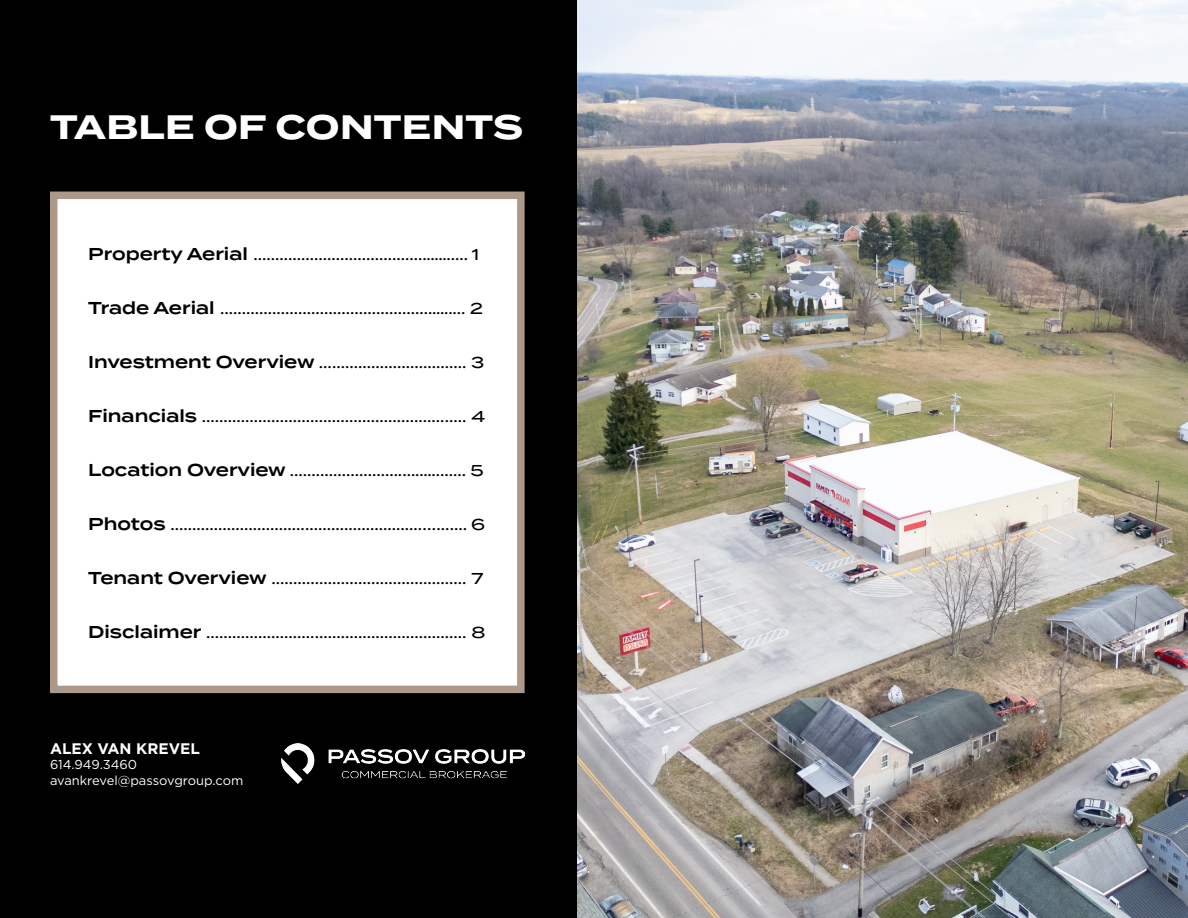
<style>
.page{position:relative;width:1188px;height:918px;background:#fff}
.page>*{position:absolute;margin:0;border:0;box-sizing:border-box;transform-origin:0 0}
.t1{font:700 33.9px "Termina";letter-spacing:.01em;color:#fff}
.t2{font:500 15.75px "Termina";color:#000}
.t3{font:700 15.3px "Gotham";color:#fff}
.t4{font:12.9px/15.5px "Gotham";color:#fff}
.s1{font-weight:600;font-size:17.25px}
</style>
<div class="page">
<img style="left:577px;top:0;width:611px;height:918px">
<div style="left:0;top:0;width:577px;height:918px;background:#000"></div>
<div style="left:50px;top:192px;width:475px;height:501px;background:#fff;border:8px solid #ad998a"></div>
<img style="left:281px;top:743px;width:244px;height:40px">
<h1 class="t1" style="left:50px;top:101px;width:475px">TABLE OF CONTENTS</h1>
<p class="t2" style="left:88px;top:243px;width:392px"><span class="s1">Property Aerial</span> .................................................. 1</p>
<p class="t2" style="left:88px;top:297px;width:396px"><span class="s1">Trade Aerial</span> ......................................................... 2</p>
<p class="t2" style="left:88px;top:351px;width:398px"><span class="s1">Investment Overview</span> .................................. 3</p>
<p class="t2" style="left:88px;top:405px;width:398px"><span class="s1">Financials</span> ............................................................. 4</p>
<p class="t2" style="left:88px;top:459px;width:397px"><span class="s1">Location Overview</span> ......................................... 5</p>
<p class="t2" style="left:88px;top:513px;width:398px"><span class="s1">Photos</span> .................................................................... 6</p>
<p class="t2" style="left:88px;top:567px;width:397px"><span class="s1">Tenant Overview</span> ............................................. 7</p>
<p class="t2" style="left:88px;top:621px;width:399px"><span class="s1">Disclaimer</span> ............................................................ 8</p>
<p class="t3" style="left:50px;top:738px;width:151px">ALEX VAN KREVEL</p>
<p class="t4" style="left:50px;top:757px;width:195px">614.949.3460 avankrevel@passovgroup.com</p>
</div>
